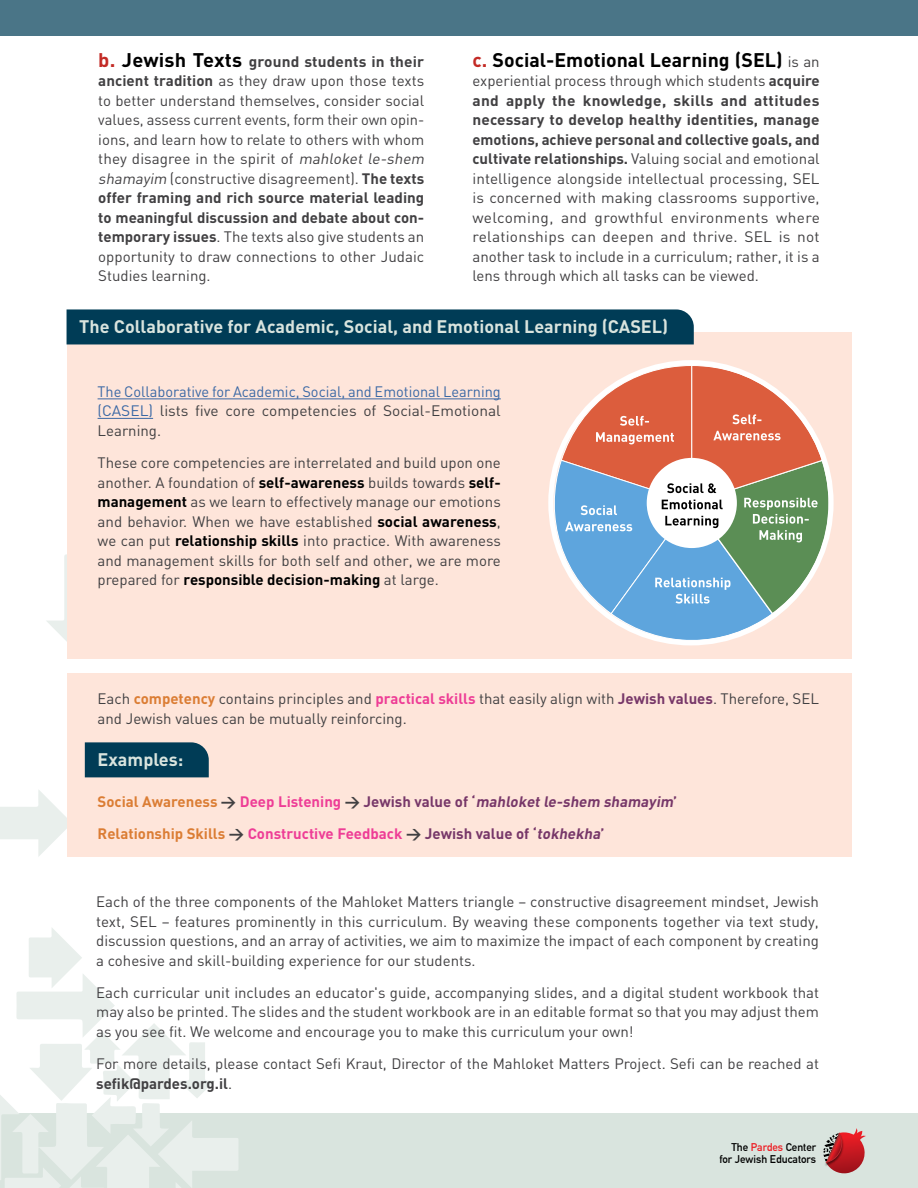
<style>
.page{position:relative;width:918px;height:1188px;background:#fff}
.page>*{position:absolute;margin:0;border:0;box-sizing:border-box;transform-origin:0 0}
.t1{font:700 19.5px "DIN";color:#000}
.t2{font:700 18px "DIN";color:#d9e4de}
.t3{font:15px/19.5px "DIN";color:#414042}
.t4{font:700 15px/19.5px "DIN";letter-spacing:.005em;color:#414042}
.t5{font:15px/19.5px "DIN";color:#3a68a5;text-align:justify}
.t6{font:italic 700 15px "DIN";color:#773769}
.t7{font:700 15px "DIN";color:#ee3d96}
.t8{font:15px "DIN";letter-spacing:.025em;color:#414042}
.t9{font:700 15px "DIN";color:#773769}
.t10{font:700 10.95px/12.1px "DIN Alternate";color:#000;text-align:right}
.s1{color:#c32b26}
.s2{font-weight:700}
.s3{font-style:italic}
.s4{font-weight:400;font-style:italic}
.s5{font-weight:400}
.s6{color:#414042}
.s7{font-weight:700;color:#000}
.s8{font-weight:700;color:#db7d34}
.s9{font-weight:700;color:#ee3d96}
.s10{font-weight:700;color:#773769}
.s11{font-style:normal;color:#db7d34}
.s12{font-style:normal;color:#414042}
.s13{font-style:normal;color:#ee3d96}
.s14{font-style:normal}
.s15{color:#db7d34}
.s16{color:#773769}
.s17{font-style:italic;color:#773769}
.s18{color:#ed1d24}
</style>
<div class="page">
<div style="left:0;top:1114px;width:918px;height:74px;background:#d9e4de"></div>
<svg style="left:47px;top:554px;width:20px;height:87px"></svg>
<svg style="left:0;top:790px;width:67px;height:67px"></svg>
<svg style="left:0;top:928px;width:239px;height:260px"></svg>
<div style="left:67px;top:333px;width:784px;height:326px;background:#fee5da"></div>
<div style="left:67px;top:309px;width:627px;height:35px;background:#003c56"></div>
<div style="left:67px;top:673px;width:784px;height:184px;background:#fee5da"></div>
<div style="left:85px;top:742px;width:124px;height:35px;background:#003c56"></div>
<hr style="left:98px;top:398px;width:403px;height:1px;background:#3a68a5">
<hr style="left:98px;top:418px;width:55px;height:1px;background:#3a68a5">
<svg style="left:554px;top:366px;width:274px;height:280px"></svg>
<svg style="left:823px;top:1128px;width:43px;height:46px"></svg>
<div style="left:0;top:0;width:918px;height:35px;background:#4a7587"></div>
<h1 class="t1" style="left:98px;top:47px;width:145px"><span class="s1">.b</span> Jewish Texts</h1>
<p class="t3" style="left:98px;top:71px;width:328px"><span class="s2">ancient tradition</span> as they draw upon those texts to better understand themselves, consider social</p>
<p class="t3" style="left:98px;top:129px;width:327px">ions, and learn how to relate to others with whom</p>
<p class="t4" style="left:249px;top:51px;width:177px">ground students in their</p>
<p class="t3" style="left:98px;top:110px;width:327px">values, assess current events, form their own opin-</p>
<p class="t3" style="left:98px;top:149px;width:330px">t h ey d i s a g re e i n t h e s p i ri t o f <span class="s3">mahloket le shem</span></p>
<p class="t4" style="left:98px;top:148px;width:328px;text-indent:282px"><span class="s4">- shamayim</span><span class="s5">(constructive disagreement .)</span> The texts offer framing and rich source material leading</p>
<p class="t3" style="left:98px;top:227px;width:327px"><span class="s2">temporary issues</span>. The texts also give students an</p>
<p class="t4" style="left:98px;top:207px;width:327px">to meaningful discussion and debate about con-</p>
<p class="t3" style="left:98px;top:246px;width:328px">opportunity to draw connections to other Judaic<br>Studies learning.</p>
<h1 class="t1" style="left:472px;top:47px;width:312px"><span class="s1">.c</span> Social-Emotional Learning (SEL)</h1>
<p class="t3" style="left:472px;top:71px;width:349px;text-align:right">experiential process through which students <span class="s2">acquire attitudes</span></p>
<p class="t3" style="left:788px;top:51px;width:33px">is an</p>
<p class="t4" style="left:673px;top:90px;width:42px">skills</p>
<p class="t4" style="left:472px;top:90px;width:28px">and</p>
<p class="t4" style="left:472px;top:109px;width:349px">necessary to develop healthy identities, manage</p>
<p class="t4" style="left:472px;top:129px;width:349px">emotions, achieve personal and collective goals, and</p>
<p class="t3" style="left:472px;top:149px;width:349px"><span class="s2">cultivate relationships.</span> Valuing social and emotional</p>
<p class="t3" style="left:472px;top:168px;width:349px">intelligence alongside intellectual processing, SEL</p>
<p class="t3" style="left:472px;top:188px;width:349px">is concerned with making classrooms supportive,</p>
<p class="t3" style="left:776px;top:207px;width:45px">where</p>
<p class="t4" style="left:506px;top:90px;width:41px">apply</p>
<p class="t4" style="left:552px;top:90px;width:25px">the</p>
<p class="t4" style="left:583px;top:90px;width:85px">knowledge,</p>
<p class="t4" style="left:721px;top:90px;width:28px">and</p>
<p class="t8" style="left:595px;top:208px;width:70px">growthful</p>
<p class="t3" style="left:472px;top:207px;width:349px">welcoming,<br>relationships can deepen and thrive. SEL is not another task to include in a curriculum; rather isit, a lens through which all tasks can be viewed.</p>
<p class="t8" style="left:671px;top:208px;width:99px">environments</p>
<p class="t3" style="left:561px;top:207px;width:27px">and</p>
<p class="t2" style="left:79px;top:315px;width:590px">The Collaborative for Academic, Social, and Emotional Learning (CASEL(</p>
<p class="t5" style="left:98px;top:381px;width:405px">The Collaborative for Academic, Social, and Emotional Learning (CASEL) <span class="s6">lists five core competencies of Social-Emotional Learning.</span></p>
<p class="t3" style="left:98px;top:453px;width:405px">These core competencies are interrelated and build upon one</p>
<p class="t3" style="left:98px;top:492px;width:405px"><span class="s7">management</span> as we learn to effectively manage our emotions</p>
<p class="t3" style="left:98px;top:472px;width:405px">another A. foundation of <span class="s7">self-awareness</span> builds towards <span class="s7">self-</span></p>
<p class="t3" style="left:98px;top:511px;width:405px;text-align:justify">and behavior. When we have established <span class="s7">social awareness</span>, we can put <span class="s7">relationship skills</span> into practice. With awareness and management skills for both self and other, we are more prepared for <span class="s7">responsible decision-making</span> at large.</p>
<p class="t3" style="left:98px;top:689px;width:723px">Each <span class="s8">competency</span> contains principles and <span class="s9">practical skills</span> that easily align with <span class="s10">Jewish values</span>. Therefore, SEL and Jewish values can be mutually reinforcing.</p>
<p class="t2" style="left:98px;top:748px;width:87px">Examples:</p>
<p class="t6" style="left:98px;top:791px;width:580px"><span class="s11">S o c i a l Awa re n e ss</span> <span class="s12">&gt;</span> <span class="s13">D e e p L i s t e n i n g</span> <span class="s12">&gt;</span> <span class="s14">J ew i s h va l u e o f ‘</span> mahloket le shem shamayim</p>
<p class="t9" style="left:673px;top:791px;width:6px">‘</p>
<p class="t6" style="left:556px;top:791px;width:11px">-</p>
<p class="t7" style="left:98px;top:824px;width:507px"><span class="s15">Relationship Skills</span> <span class="s6">&gt;</span> Constructive Feedback <span class="s6">&gt;</span> <span class="s16">Jewish va l u e o f ‘</span> <span class="s17">tokhekha</span></p>
<p class="t9" style="left:600px;top:824px;width:6px">‘</p>
<p class="t3" style="left:96px;top:892px;width:724px;text-align:justify">Each of the three components of the Mahloket Matters triangle – constructive disagreement mindset, Jewish text, SEL – features prominently in this curriculum. By weaving these components together via text study, discussion questions, and an array of activities, we aim to maximize the impact of each component by creating a cohesive and skill-building experience for our students.</p>
<p class="t3" style="left:96px;top:982px;width:724px;text-align:justify">Each curricular unit includes an educator s' guide, accompanying slides, and a digital student workbook that may also be printed. The slides and the student workbook are in an editable format so that you may adjust them as you see fit. We welcome and encourage you to make this curriculum your own!</p>
<p class="t3" style="left:96px;top:1054px;width:724px">For more details, please contact Sefi Kraut, Director of the Mahloket Matters Project. Sefi can be reached at <span class="s2">sefik@pardes.org i l.</span> .</p>
<p class="t10" style="left:719px;top:1140px;width:98px">The <span class="s18">Pardes</span> Center for Jewish Educators</p>
</div>
